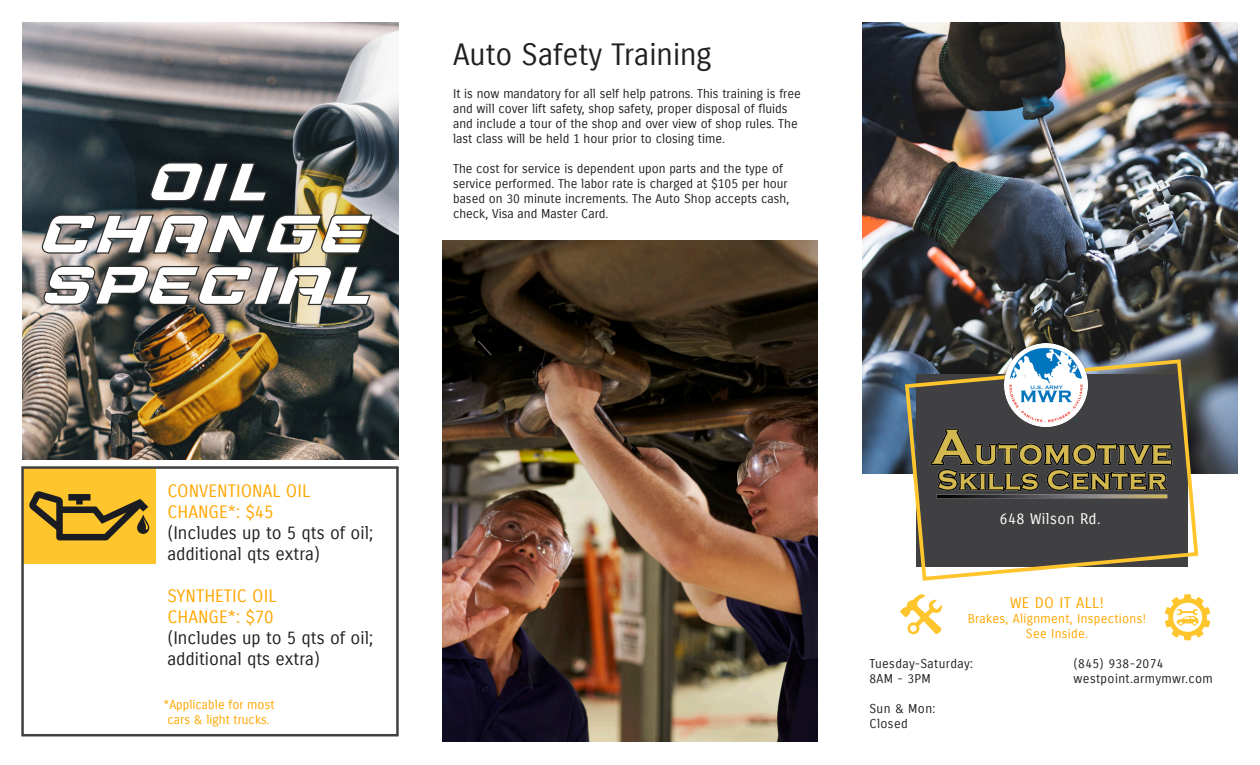
<style>
.page{position:relative;width:1260px;height:765px;background:#fff}
.page>*{position:absolute;margin:0;border:0;box-sizing:border-box;transform-origin:0 0}
.t1{font:30px "Carrois Gothic";color:#231f20}
.t2{font:17.5px "Carrois Gothic";color:#231f20}
.t3{font:17.5px "Carrois Gothic";color:#ffa700}
.t4{font:15px "Carrois Gothic";letter-spacing:.03em;color:#fff}
.t5{font:15px "Carrois Gothic";letter-spacing:.025em;color:#ffa700}
.t6{font:12.5px/15px "Carrois Gothic";color:#231f20}
.t7{font:12.5px "Carrois Gothic";letter-spacing:.03em;color:#231f20}
.t8{font:12.5px "Carrois Gothic";letter-spacing:.025em;color:#ffa700}
.t9{font:12.5px "Carrois Gothic";color:#ffa700}
</style>
<div class="page">
<img style="left:442px;top:241px;width:376px;height:500px">
<img style="left:862px;top:22px;width:376px;height:452px">
<svg style="left:903px;top:357px;width:297px;height:224px;background:#69665d"></svg>
<div style="left:23px;top:468px;width:133px;height:96px;background:#ffc52d"></div>
<div style="left:21px;top:466px;width:378px;height:270px;border:2px solid #404042"></div>
<img style="left:22px;top:22px;width:376px;height:437px">
<svg style="left:150px;top:162px;width:118px;height:40px"></svg>
<svg style="left:41px;top:213px;width:332px;height:42px"></svg>
<svg style="left:44px;top:265px;width:328px;height:41px"></svg>
<img style="left:927px;top:427px;width:249px;height:79px">
<svg style="left:29px;top:491px;width:120px;height:49px"></svg>
<svg style="left:900px;top:594px;width:42px;height:41px"></svg>
<svg style="left:1165px;top:594px;width:45px;height:46px"></svg>
<img style="left:1005px;top:343px;width:83px;height:83px">
<p class="t1" style="left:453px;top:37px;width:260px">Auto Safety Training</p>
<p class="t6" style="left:453px;top:86px;width:349px">It is now mandatory for all self help patrons. This training is free and will cover lift safety, shop safety, proper disposal of fluids and include a tour of the shop and over view of shop rules. The last class will be held 1 hour prior to closing time.</p>
<p class="t6" style="left:453px;top:161px;width:338px">The cost for service is dependent upon parts and the type of service performed. The labor rate is charged at $105 per hour based on 30 minute increments. The Auto Shop accepts cash, check, Visa and Master Card.</p>
<p class="t3" style="left:167px;top:481px;width:144px">CONVENTIONAL OIL</p>
<p class="t3" style="left:167px;top:502px;width:108px">CHANGE*: $45</p>
<p class="t2" style="left:167px;top:523px;width:207px">(Includes up to 5 qts of oil;</p>
<p class="t2" style="left:167px;top:544px;width:154px">additional qts extra)</p>
<p class="t3" style="left:167px;top:586px;width:111px">SYNTHETIC OIL</p>
<p class="t3" style="left:167px;top:607px;width:108px">CHANGE*: $70</p>
<p class="t2" style="left:167px;top:628px;width:207px">(Includes up to 5 qts of oil;</p>
<p class="t2" style="left:167px;top:649px;width:154px">additional qts extra)</p>
<p class="t9" style="left:164px;top:697px;width:113px">*Applicable for most</p>
<p class="t9" style="left:168px;top:712px;width:104px">cars &amp; light trucks.</p>
<p class="t4" style="left:1000px;top:511px;width:102px">648 Wilson Rd.</p>
<p class="t5" style="left:1010px;top:594px;width:95px">WE DO IT ALL!</p>
<p class="t8" style="left:968px;top:612px;width:180px">Brakes, Alignment, Inspections!</p>
<p class="t8" style="left:1026px;top:627px;width:64px">See Inside.</p>
<p class="t7" style="left:869px;top:657px;width:105px">Tuesday-Saturday:</p>
<p class="t6" style="left:869px;top:672px;width:63px">8AM - 3PM</p>
<p class="t6" style="left:869px;top:702px;width:68px">Sun &amp; Mon:</p>
<p class="t6" style="left:869px;top:717px;width:40px">Closed</p>
<p class="t7" style="left:1074px;top:657px;width:91px">(845) 938-2074</p>
<p class="t7" style="left:1074px;top:672px;width:141px">westpoint.armymwr.com</p>
</div>
